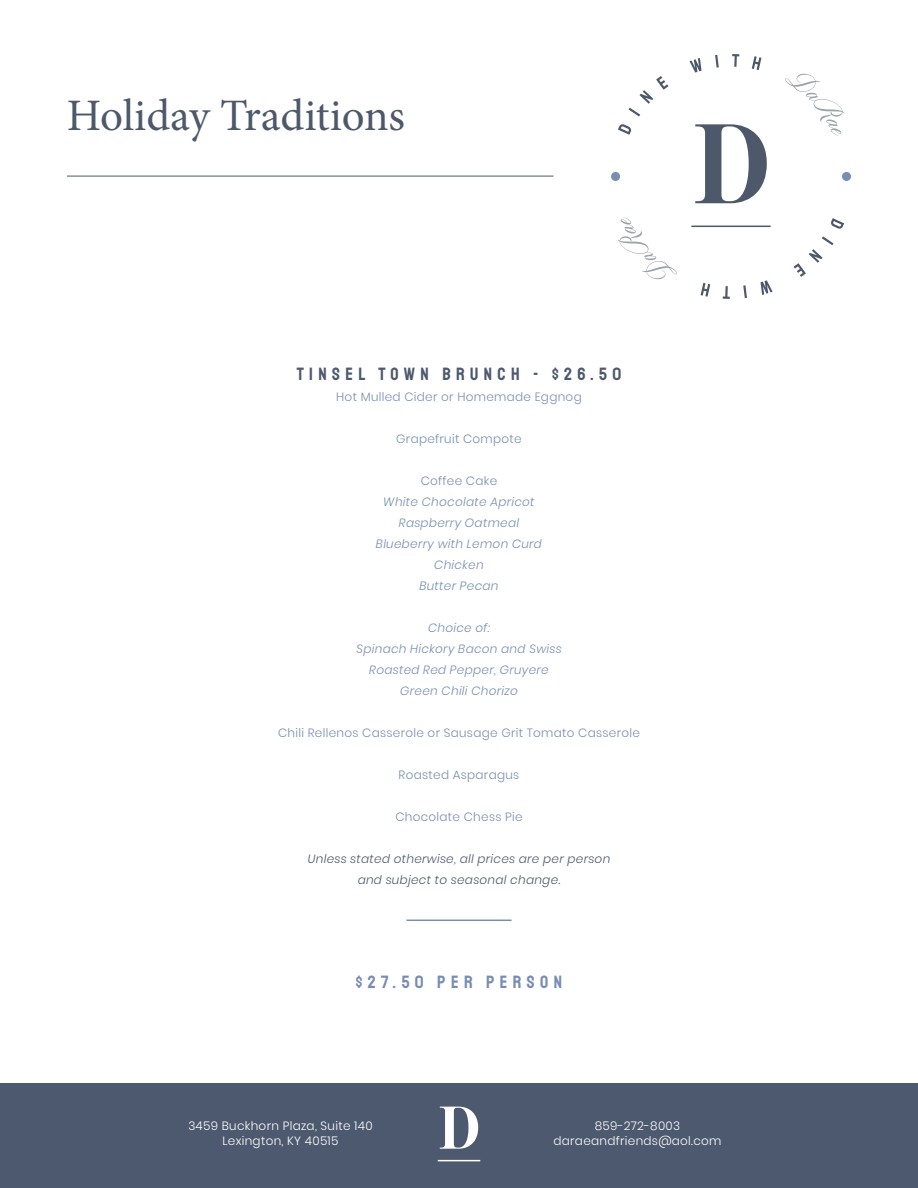
<style>
.page{position:relative;width:918px;height:1188px;background:#fff}
.page>*{position:absolute;margin:0;border:0;box-sizing:border-box;transform-origin:0 0}
.t1{font:45px "Minion Pro";color:#4d596b}
.t2{font:18px "Staatliches";letter-spacing:.3em;color:#4d596e}
.t3{font:18px "Staatliches";letter-spacing:.3em;color:#788cb3}
.t4{font:italic 300 12px/21px "Poppins";letter-spacing:.025em;color:#788fb3;text-align:center}
.t5{font:300 12px "Poppins";letter-spacing:.025em;color:#788fb3}
.t6{font:300 12px/14.4px "Poppins";letter-spacing:.025em;color:#fff;text-align:center}
.t7{font:italic 300 12px/21px "Poppins";letter-spacing:.025em;color:#4d596b;text-align:center}
</style>
<div class="page">
<svg style="left:695px;top:124px;width:72px;height:79px"></svg>
<hr style="left:691px;top:226px;width:80px;height:1px;background:#4d596b">
<svg style="left:618px;top:124px;width:13px;height:11px"></svg>
<svg style="left:629px;top:76px;width:39px;height:40px"></svg>
<svg style="left:689px;top:58px;width:13px;height:15px"></svg>
<svg style="left:715px;top:55px;width:4px;height:13px"></svg>
<svg style="left:732px;top:54px;width:7px;height:13px"></svg>
<svg style="left:752px;top:56px;width:9px;height:14px"></svg>
<svg style="left:785px;top:73px;width:59px;height:63px"></svg>
<svg style="left:831px;top:218px;width:13px;height:11px"></svg>
<svg style="left:794px;top:236px;width:39px;height:41px"></svg>
<svg style="left:761px;top:280px;width:12px;height:15px"></svg>
<svg style="left:743px;top:285px;width:4px;height:13px"></svg>
<svg style="left:723px;top:286px;width:7px;height:13px"></svg>
<svg style="left:701px;top:283px;width:9px;height:14px"></svg>
<svg style="left:618px;top:217px;width:59px;height:63px"></svg>
<div style="left:611px;top:172px;width:9px;height:9px;background:#788fb3;border-radius:50%"></div>
<div style="left:842px;top:172px;width:9px;height:9px;background:#788fb3;border-radius:50%"></div>
<hr style="left:67px;top:176px;width:486px;height:1px;background:#4d596e">
<div style="left:0;top:1083px;width:918px;height:105px;background:#4d596e"></div>
<svg style="left:440px;top:1107px;width:38px;height:42px"></svg>
<hr style="left:438px;top:1160px;width:42px;height:1px;background:#fff">
<hr style="left:406px;top:920px;width:106px;height:1px;background:#788fb3">
<h1 class="t1" style="left:67px;top:85px;width:340px">Holiday Traditions</h1>
<h2 class="t2" style="left:297px;top:363px;width:326px">TINSEL TOWN BRUNCH - $26.50</h2>
<p class="t5" style="left:336px;top:388px;width:247px">Hot Mulled Cider or Homemade Eggnog</p>
<p class="t5" style="left:396px;top:430px;width:127px">Grapefruit Compote</p>
<p class="t5" style="left:421px;top:472px;width:78px">Coffee Cake</p>
<p class="t4" style="left:376px;top:491px;width:168px">White Chocolate Apricot<br>Raspberry Oatmeal<br>Blueberry with Lemon Curd<br>Chicken<br>Butter Pecan</p>
<p class="t4" style="left:356px;top:617px;width:207px">Choice of:<br>Spinach Hickory Bacon and Swiss<br>Roasted Red Pepper, Gruyere<br>Green Chili Chorizo</p>
<p class="t5" style="left:278px;top:724px;width:363px">Chili Rellenos Casserole or Sausage Grit Tomato Casserole</p>
<p class="t5" style="left:399px;top:766px;width:122px">Roasted Asparagus</p>
<p class="t5" style="left:395px;top:808px;width:129px">Chocolate Chess Pie</p>
<p class="t7" style="left:308px;top:848px;width:304px">Unless stated otherwise, all prices are per person and subject to seasonal change.</p>
<h2 class="t3" style="left:356px;top:971px;width:208px">$27.50 PER PERSON</h2>
<p class="t6" style="left:188px;top:1119px;width:186px">3459 Buckhorn Plaza, Suite 140<br>Lexington, KY 40515</p>
<p class="t6" style="left:553px;top:1119px;width:170px">859-272-8003 daraeandfriends@aol.com</p>
</div>
